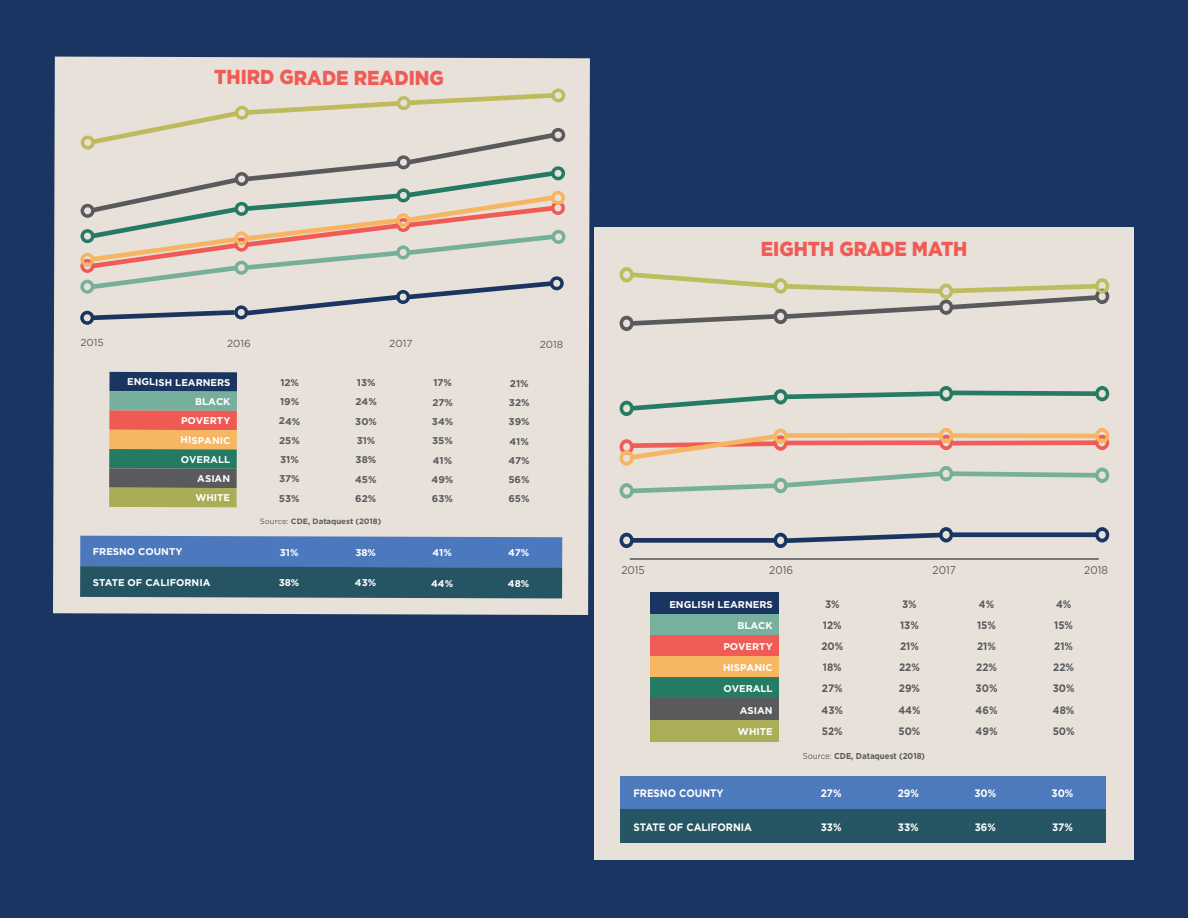
<style>
.page{position:relative;width:1188px;height:918px;background:#1a3561}
.page>*{position:absolute;margin:0;border:0;box-sizing:border-box;transform-origin:0 0}
.t1{font:900 20.25px "Gotham";letter-spacing:-.005em;color:#f15b55;scale:.92 1}
.t2{font:11.25px "Gotham";color:#5a5a5d;scale:.92 1}
.t3{font:700 10.8px/21.1px "Gotham";color:#5a5a5d;text-align:center;scale:.92 1}
.t4{font:700 10.8px "Gotham";color:#fff;scale:.92 1}
.t5{font:10.2px "Gotham";letter-spacing:-.005em;color:#5a5a5c}
.t6{font:700 9.75px/19.4px "Gotham";letter-spacing:-.005em;color:#fff;text-align:right}
.t7{font:700 9.75px/19.4px "Gotham";letter-spacing:-.005em;color:#5a5a5c}
.t8{font:700 8.55px "Gotham";color:#5a5a5d;scale:.92 1}
.t9{font:700 7.8px "Gotham";letter-spacing:-.005em;color:#5a5a5c}
.s1{font-weight:400}
</style>
<div class="page">
<div style="left:53px;top:57px;width:537px;height:558px;background:#e7e1da"></div>
<div style="left:109px;top:372px;width:128px;height:20px;background:#1b3561"></div>
<div style="left:109px;top:391px;width:128px;height:20px;background:#76b09c"></div>
<div style="left:109px;top:410px;width:128px;height:20px;background:#f05a55"></div>
<div style="left:109px;top:430px;width:128px;height:19px;background:#f6b662"></div>
<div style="left:109px;top:449px;width:128px;height:20px;background:#247a63"></div>
<div style="left:109px;top:468px;width:128px;height:20px;background:#5a5a5c"></div>
<div style="left:109px;top:488px;width:128px;height:19px;background:#abad56"></div>
<svg style="left:80px;top:88px;width:486px;height:237px"></svg>
<svg style="left:80px;top:536px;width:482px;height:62px"></svg>
<div style="left:595px;top:227px;width:539px;height:633px;background:#e7e1da"></div>
<svg style="left:620px;top:527px;width:489px;height:21px"></svg>
<svg style="left:620px;top:386px;width:489px;height:30px"></svg>
<svg style="left:620px;top:267px;width:489px;height:64px"></svg>
<svg style="left:620px;top:428px;width:489px;height:71px"></svg>
<hr style="left:630px;top:558px;width:469px;height:2px;background:#5a5a5d">
<div style="left:651px;top:593px;width:128px;height:21px;background:#1a3561"></div>
<div style="left:651px;top:614px;width:128px;height:21px;background:#77b19d"></div>
<div style="left:651px;top:635px;width:128px;height:21px;background:#f15b55"></div>
<div style="left:651px;top:656px;width:128px;height:22px;background:#f6b662"></div>
<div style="left:651px;top:678px;width:128px;height:21px;background:#267b64"></div>
<div style="left:651px;top:699px;width:128px;height:21px;background:#5a5a5d"></div>
<div style="left:651px;top:720px;width:128px;height:21px;background:#abae57"></div>
<div style="left:621px;top:776px;width:485px;height:34px;background:#4d79bd"></div>
<div style="left:621px;top:810px;width:485px;height:33px;background:#265564"></div>
<h1 class="t1" style="left:214px;top:66px;width:251px">THIRD GRADE READING</h1>
<p class="t5" style="left:80px;top:337px;width:25px">2015</p>
<p class="t5" style="left:227px;top:337px;width:25px">2016</p>
<p class="t5" style="left:389px;top:338px;width:25px">2017</p>
<p class="t5" style="left:540px;top:338px;width:25px">2018</p>
<p class="t6" style="left:127px;top:372px;width:105px">ENGLISH LEARNERS<br>BLACK<br>POVERTY<br>HISPANIC<br>OVERALL<br>ASIAN<br>WHITE</p>
<p class="t7" style="left:279px;top:373px;width:23px">12%<br>19%<br>24%<br>25%<br>31%<br>37%<br>53%</p>
<p class="t7" style="left:355px;top:373px;width:23px">13%<br>24%<br>30%<br>31%<br>38%<br>45%<br>62%</p>
<p class="t7" style="left:508px;top:373px;width:23px;text-align:justify">21% 32% 39% 41% 47% 56% 65%</p>
<p class="t7" style="left:432px;top:373px;width:23px">17%<br>27%<br>34%<br>35%<br>41%<br>49%<br>63%</p>
<p class="t9" style="left:260px;top:517px;width:123px"><span class="s1">Source:</span> CDE, Dataquest (2018)</p>
<p class="t6" style="left:93px;top:542px;width:91px">FRESNO COUNTY</p>
<p class="t6" style="left:280px;top:542px;width:20px">31%</p>
<p class="t6" style="left:355px;top:542px;width:22px">38%</p>
<p class="t6" style="left:433px;top:543px;width:21px">41%</p>
<p class="t6" style="left:508px;top:543px;width:23px">47%</p>
<p class="t6" style="left:93px;top:572px;width:119px">STATE OF CALIFORNIA</p>
<p class="t6" style="left:279px;top:573px;width:22px">38%</p>
<p class="t6" style="left:355px;top:573px;width:23px">43%</p>
<p class="t6" style="left:431px;top:573px;width:24px">44%</p>
<p class="t6" style="left:508px;top:573px;width:23px">48%</p>
<h1 class="t1" style="left:761px;top:237px;width:226px">EIGHTH GRADE MATH</h1>
<p class="t2" style="left:621px;top:563px;width:27px">2015</p>
<p class="t2" style="left:769px;top:563px;width:27px">2016</p>
<p class="t2" style="left:933px;top:563px;width:27px">2017</p>
<p class="t2" style="left:1084px;top:563px;width:27px">2018</p>
<p class="t6" style="left:669px;top:593px;width:105px;line-height:21.1px">ENGLISH LEARNERS<br>BLACK<br>POVERTY<br>HISPANIC<br>OVERALL<br>ASIAN<br>WHITE</p>
<p class="t3" style="left:821px;top:593px;width:25px">3%<br>12%<br>20%<br>18%<br>27%<br>43%<br>52%</p>
<p class="t3" style="left:898px;top:593px;width:26px">3%<br>13%<br>21%<br>22%<br>29%<br>44%<br>50%</p>
<p class="t3" style="left:1053px;top:593px;width:25px">4%<br>15%<br>21%<br>22%<br>30%<br>48%<br>50%</p>
<p class="t3" style="left:976px;top:593px;width:25px">4%<br>15%<br>21%<br>22%<br>30%<br>46%<br>49%</p>
<p class="t8" style="left:803px;top:751px;width:135px"><span class="s1">Source:</span> CDE, Dataquest (2018)</p>
<p class="t4" style="left:633px;top:787px;width:100px">FRESNO COUNTY</p>
<p class="t4" style="left:821px;top:787px;width:24px">27%</p>
<p class="t4" style="left:898px;top:787px;width:25px">29%</p>
<p class="t4" style="left:974px;top:787px;width:25px">30%</p>
<p class="t4" style="left:1052px;top:787px;width:25px">30%</p>
<p class="t4" style="left:633px;top:821px;width:130px">STATE OF CALIFORNIA</p>
<p class="t4" style="left:821px;top:821px;width:24px">33%</p>
<p class="t4" style="left:898px;top:821px;width:24px">33%</p>
<p class="t4" style="left:975px;top:821px;width:25px">36%</p>
<p class="t4" style="left:1052px;top:821px;width:24px">37%</p>
</div>
